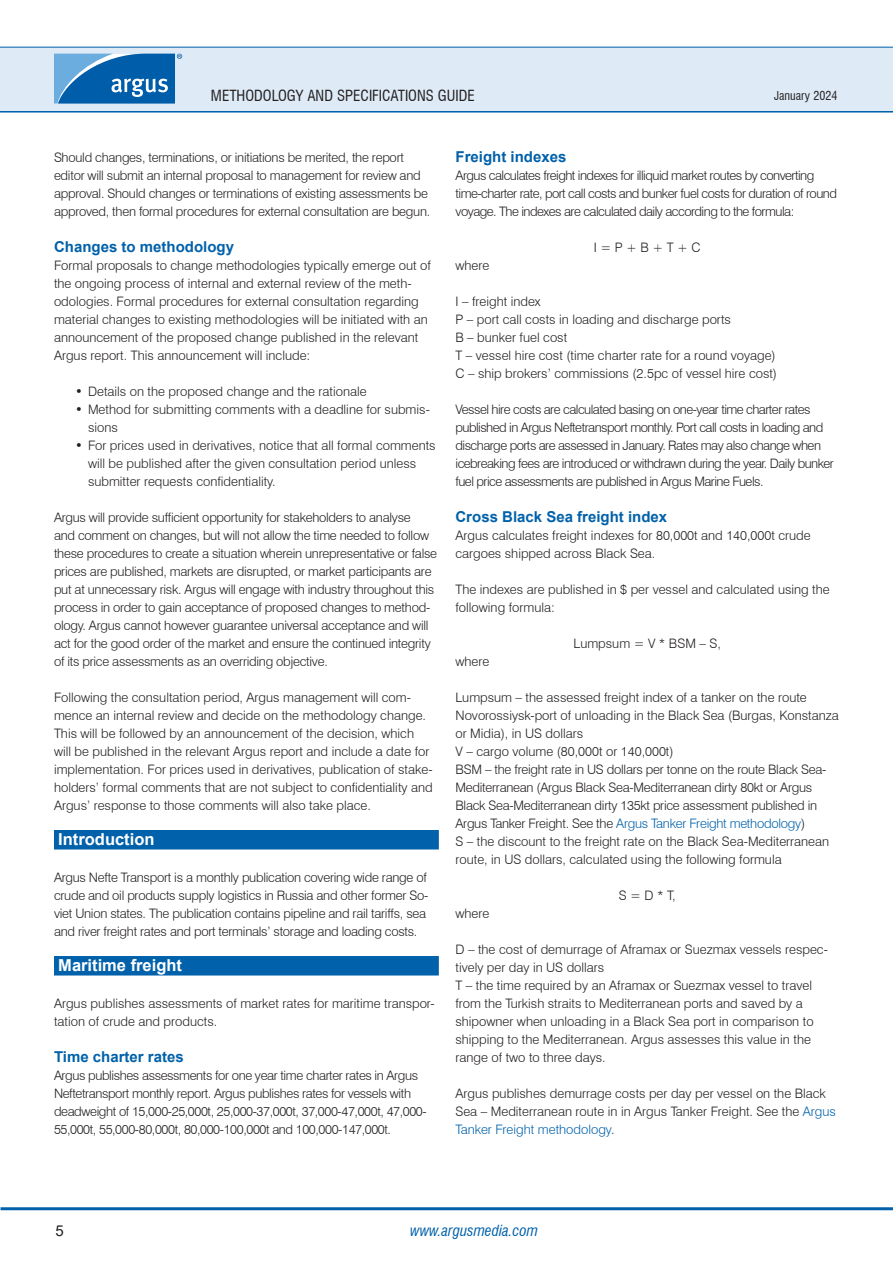
<style>
.page{position:relative;width:893px;height:1263px;background:#fff}
.page>*{position:absolute;margin:0;border:0;box-sizing:border-box;transform-origin:0 0}
.H1_-_Section_header_-_WOB{font:700 16.5px "Arial";color:#fff}
.H2_-_Bold_headline_-_old_H4{font:700 15px "Arial";color:#0161aa}
.t1{font:condensed 15px "Swiss 721 BT";color:#231f20}
.t2{font:italic condensed 15px "Swiss 721 BT";color:#0161aa}
.t3{font:15px "Arial";color:#231f20}
.P1_-_Body_Text{font:300 13.05px/18px "Swiss 721 BT";color:#231f20}
.P1_-_Body_Text-2{font:300 13.05px/18px "Swiss 721 BT";letter-spacing:-.02em;color:#231f20}
.P1_-_Body_Text-3{font:300 13.05px/18px "Swiss 721 BT";letter-spacing:-.04em;color:#231f20}
.P1_-_Body_Text-4{font:300 13.05px/18px "Swiss 721 BT";letter-spacing:-.03em;color:#231f20}
.t4{font:condensed 12px "Swiss 721 BT";color:#231f20}
.s1{color:#0161aa}
</style>
<div class="page">
<hr style="left:0;top:110px;width:893px;height:3px;background:#0161aa">
<div style="left:0;top:47px;width:893px;height:64px;background:#deebf7"></div>
<hr style="left:0;top:47px;width:893px;height:1px;background:#0161aa">
<hr style="left:1px;top:1207px;width:892px;height:3px;background:#0161aa">
<svg style="left:54px;top:54px;width:128px;height:49px;background:#3883c0"></svg>
<div style="left:54px;top:830px;width:385px;height:19px;background:#0161aa"></div>
<div style="left:54px;top:956px;width:385px;height:19px;background:#0161aa"></div>
<p class="t1" style="left:211px;top:86px;width:265px">METHODOLOGY AND SPECIFICATIONS GUIDE</p>
<p class="t4" style="left:774px;top:88px;width:65px">January 2024</p>
<p class="P1_-_Body_Text-2" style="left:54px;top:148px;width:378px">Should changes, terminations, or initiations be merited, the report editor will submit an internal proposal to management for review and approval. Should changes or terminations of existing assessments be approved, then formal procedures for external consultation are begun.</p>
<p class="H2_-_Bold_headline_-_old_H4" style="left:54px;top:236px;width:182px">Changes to methodology</p>
<p class="P1_-_Body_Text" style="left:54px;top:256px;width:379px">Formal proposals to change methodologies typically emerge out of the ongoing process of internal and external review of the meth&shy;odologies. Formal procedures for external consultation regarding material changes to existing methodologies will be initiated with an announcement of the proposed change published in the relevant Argus report. This announcement will include:</p>
<p class="P1_-_Body_Text" style="left:75px;top:382px;width:293px">• Details on the proposed change and the rationale</p>
<p class="P1_-_Body_Text" style="left:88px;top:400px;width:343px;text-indent:-13px">• Method for submitting comments with a deadline for submis&shy;sions</p>
<p class="P1_-_Body_Text" style="left:88px;top:436px;width:349px;text-indent:-13px">• For prices used in derivatives, notice that all formal comments will be published after the given consultation period unless submitter requests confidentiality.</p>
<p class="P1_-_Body_Text-2" style="left:54px;top:508px;width:385px">Argus will provide sufficient opportunity for stakeholders to analyse<br>and comment on changes, but will not allow the time needed to follow these procedures to create a situation wherein unrepresentative or false prices are published, markets are disrupted, or market participants are put at unnecessary risk. Argus will engage with industry throughout this process in order to gain acceptance of proposed changes to method&shy;ology. Argus cannot however guarantee universal acceptance and will act for the good order of the market and ensure the continued integrity of its price assessments as an overriding objective.</p>
<p class="P1_-_Body_Text" style="left:54px;top:688px;width:380px">Following the consultation period, Argus management will com&shy;mence an internal review and decide on the methodology change.<br>This will be followed by an announcement of the decision, which will be published in the relevant Argus report and include a date for implementation. For prices used in derivatives, publication of stake&shy;holders’ formal comments that are not subject to confidentiality and Argus’ response to those comments will also take place.</p>
<p class="H1_-_Section_header_-_WOB" style="left:58px;top:828px;width:98px">Introduction</p>
<p class="P1_-_Body_Text-2" style="left:54px;top:868px;width:376px">Argus Nefte Transport is a monthly publication covering wide range of crude and oil products supply logistics in Russia and other former So&shy;viet Union states. The publication contains pipeline and rail tariffs, sea and river freight rates and port terminals’ storage and loading costs.</p>
<p class="H1_-_Section_header_-_WOB" style="left:58px;top:954px;width:125px">Maritime freight</p>
<p class="P1_-_Body_Text" style="left:54px;top:994px;width:382px">Argus publishes assessments of market rates for maritime transpor&shy;tation of crude and products.</p>
<p class="H2_-_Bold_headline_-_old_H4" style="left:54px;top:1046px;width:131px">Time charter rates</p>
<p class="P1_-_Body_Text-4" style="left:54px;top:1066px;width:374px">Argus publishes assessments for one year time charter rates in Argus Neftetransport monthly report. Argus publishes rates for vessels with deadweight of 15,000-25,000t, 25,000-37,000t, 37,000-47,000t, 47,000- 55,000t, 55,000-80,000t, 80,000-100,000t and 100,000-147,000t.</p>
<p class="H2_-_Bold_headline_-_old_H4" style="left:455px;top:146px;width:112px">Freight indexes</p>
<p class="P1_-_Body_Text-3" style="left:455px;top:166px;width:383px">Argus calculates freight indexes for illiquid market routes by converting time-charter rate, port call costs and bunker fuel costs for duration of round voyage. The indexes are calculated daily according to the formula:</p>
<p class="P1_-_Body_Text" style="left:594px;top:238px;width:108px">I = P + B + T + C</p>
<p class="P1_-_Body_Text" style="left:455px;top:256px;width:35px">where</p>
<p class="P1_-_Body_Text" style="left:455px;top:292px;width:87px">I – freight index</p>
<p class="P1_-_Body_Text" style="left:455px;top:310px;width:277px">P – port call costs in loading and discharge ports</p>
<p class="P1_-_Body_Text" style="left:455px;top:328px;width:113px">B – bunker fuel cost</p>
<p class="P1_-_Body_Text" style="left:455px;top:346px;width:322px">T – vessel hire cost (time charter rate for a round voyage)</p>
<p class="P1_-_Body_Text" style="left:455px;top:364px;width:323px">C – ship brokers’ commissions (2.5pc of vessel hire cost)</p>
<p class="P1_-_Body_Text-3" style="left:455px;top:400px;width:380px">Vessel hire costs are calculated basing on one-year time charter rates published in Argus Neftetransport monthly. Port call costs in loading and discharge ports are assessed in January. Rates may also change when icebreaking fees are introduced or withdrawn during the year. Daily bunker fuel price assessments are published in Argus Marine Fuels.</p>
<p class="H2_-_Bold_headline_-_old_H4" style="left:455px;top:506px;width:213px">Cross Black Sea freight index</p>
<p class="P1_-_Body_Text" style="left:455px;top:526px;width:357px">Argus calculates freight indexes for 80,000t and 140,000t crude cargoes shipped across Black Sea.</p>
<p class="P1_-_Body_Text" style="left:455px;top:580px;width:376px">The indexes are published in $ per vessel and calculated using the following formula:</p>
<p class="P1_-_Body_Text" style="left:574px;top:634px;width:149px">Lumpsum = V * BSM – S,</p>
<p class="P1_-_Body_Text" style="left:455px;top:652px;width:35px">where</p>
<p class="P1_-_Body_Text" style="left:455px;top:688px;width:385px">Lumpsum – the assessed freight index of a tanker on the route<br>Novorossiysk-port of unloading in the Black Sea (Burgas, Konstanza or Midia), in US dollars</p>
<p class="P1_-_Body_Text" style="left:455px;top:742px;width:220px">V – cargo volume (80,000t or 140,000t)</p>
<p class="P1_-_Body_Text-2" style="left:455px;top:760px;width:372px">BSM – the freight rate in US dollars per tonne on the route Black Sea-Mediterranean (Argus Black Sea-Mediterranean dirty 80kt or Argus Black Sea-Mediterranean dirty 135kt price assessment published in Argus Tanker Freight. See the <span class="s1">Argus Tanker Freight methodology</span>)</p>
<p class="P1_-_Body_Text" style="left:455px;top:832px;width:375px">S – the discount to the freight rate on the Black Sea-Mediterranean route, in US dollars, calculated using the following formula</p>
<p class="P1_-_Body_Text" style="left:619px;top:886px;width:58px">S = D * T,</p>
<p class="P1_-_Body_Text" style="left:455px;top:904px;width:35px">where</p>
<p class="P1_-_Body_Text" style="left:455px;top:940px;width:374px">D – the cost of demurrage of Aframax or Suezmax vessels respec&shy;tively per day in US dollars</p>
<p class="P1_-_Body_Text" style="left:455px;top:976px;width:360px">T – the time required by an Aframax or Suezmax vessel to travel from the Turkish straits to Mediterranean ports and saved by a shipowner when unloading in a Black Sea port in comparison to shipping to the Mediterranean. Argus assesses this value in the range of two to three days.</p>
<p class="P1_-_Body_Text" style="left:455px;top:1084px;width:382px">Argus publishes demurrage costs per day per vessel on the Black<br>Sea – Mediterranean route in in Argus Tanker Freight. See the <span class="s1">Argus<br>Tanker Freight methodology</span>.</p>
<p class="t3" style="left:55px;top:1220px;width:10px">5</p>
<p class="t2" style="left:410px;top:1221px;width:129px">www.argusmedia.com</p>
</div>
